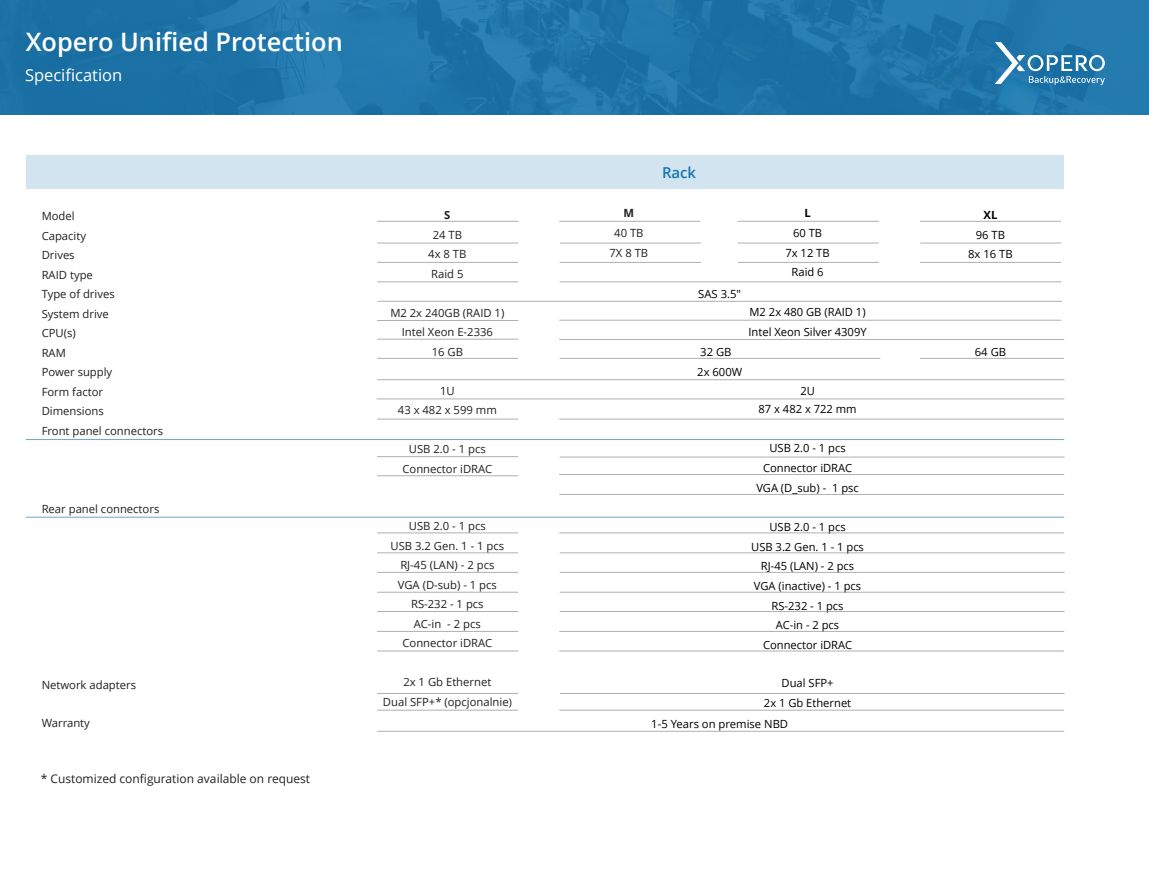
<style>
.page{position:relative;width:1149px;height:894px;background:#fff}
.page>*{position:absolute;margin:0;border:0;box-sizing:border-box;transform-origin:0 0}
.t1{font:600 25.35px "Open Sans";color:#fff}
.t2{font:16.5px "Open Sans";color:#fff}
.t3{font:600 15px "Open Sans";color:#1776af}
.t4{font:12px "Open Sans";color:#231f20}
.t5{font:11.25px/19.5px "Open Sans";color:#231f20;text-align:center}
.t6{font:11.25px/19.6px "Open Sans";color:#000;text-align:center}
.t7{font:700 11.25px "Open Sans";color:#000}
.t8{font:700 11.25px "Open Sans";color:#231f20}
.s1{font-size:10.5px}
</style>
<div class="page">
<div style="left:0;top:0;width:1148px;height:115px;background:#1776af;opacity:.91"></div>
<svg style="left:994px;top:42px;width:110px;height:43px;background:#498fb9"></svg>
<hr style="left:26px;top:439px;width:1037px;height:1px;background:#71abce">
<hr style="left:26px;top:516px;width:1037px;height:1px;background:#d0e3ef">
<div style="left:26px;top:155px;width:1037px;height:34px;background:#d2e4ef"></div>
<hr style="left:560px;top:281px;width:500px;height:1px;background:#c7c7c7">
<hr style="left:559px;top:320px;width:501px;height:1px;background:#c6c6c6">
<hr style="left:559px;top:339px;width:504px;height:1px;background:#b2b2b2">
<hr style="left:559px;top:494px;width:504px;height:1px;background:#b4b4b4">
<hr style="left:559px;top:532px;width:504px;height:1px;background:#cdcdcd">
<hr style="left:560px;top:552px;width:504px;height:1px;background:#c9c9c9">
<hr style="left:560px;top:572px;width:504px;height:1px;background:#b8b8b8">
<hr style="left:560px;top:591px;width:504px;height:1px;background:#e8e8e8">
<hr style="left:560px;top:611px;width:504px;height:1px;background:#afafaf">
<hr style="left:559px;top:631px;width:504px;height:1px;background:#b5b5b5">
<hr style="left:559px;top:650px;width:504px;height:1px;background:#d7d7d7">
<hr style="left:560px;top:693px;width:504px;height:1px;background:#b4b4b4">
<hr style="left:559px;top:709px;width:504px;height:1px;background:#e5e5e5">
<hr style="left:559px;top:474px;width:504px;height:1px;background:#b0b0b0">
<hr style="left:560px;top:456px;width:504px;height:1px;background:#dcdcdc">
<hr style="left:559px;top:418px;width:504px;height:1px;background:#dcdcdc">
<hr style="left:377px;top:398px;width:686px;height:1px;background:#cecece">
<hr style="left:377px;top:379px;width:686px;height:1px;background:#bfbfbf">
<hr style="left:377px;top:281px;width:141px;height:1px;background:#c7c7c7">
<hr style="left:377px;top:221px;width:141px;height:1px;background:#bebebe">
<hr style="left:559px;top:221px;width:141px;height:1px;background:#bebebe">
<hr style="left:737px;top:221px;width:141px;height:1px;background:#bebebe">
<hr style="left:919px;top:221px;width:141px;height:1px;background:#bebebe">
<hr style="left:920px;top:243px;width:140px;height:1px;background:#d4d4d4">
<hr style="left:919px;top:262px;width:141px;height:1px;background:#b7b7b7">
<hr style="left:919px;top:358px;width:144px;height:1px;background:#b8b8b8">
<hr style="left:737px;top:243px;width:141px;height:1px;background:#d4d4d4">
<hr style="left:737px;top:262px;width:141px;height:1px;background:#b7b7b7">
<hr style="left:560px;top:243px;width:140px;height:1px;background:#d4d4d4">
<hr style="left:560px;top:262px;width:140px;height:1px;background:#b7b7b7">
<hr style="left:377px;top:243px;width:141px;height:1px;background:#d4d4d4">
<hr style="left:378px;top:301px;width:683px;height:1px;background:#bebebe">
<hr style="left:560px;top:358px;width:319px;height:1px;background:#b8b8b8">
<hr style="left:377px;top:262px;width:141px;height:1px;background:#b7b7b7">
<hr style="left:377px;top:320px;width:141px;height:1px;background:#b0b0b0">
<hr style="left:377px;top:339px;width:141px;height:1px;background:#c8c8c8">
<hr style="left:377px;top:358px;width:141px;height:1px;background:#b8b8b8">
<hr style="left:377px;top:418px;width:141px;height:1px;background:#dcdcdc">
<hr style="left:377px;top:475px;width:141px;height:1px;background:#c3c3c3">
<hr style="left:377px;top:552px;width:141px;height:1px;background:#c9c9c9">
<hr style="left:377px;top:572px;width:141px;height:1px;background:#b8b8b8">
<hr style="left:377px;top:591px;width:141px;height:1px;background:#e8e8e8">
<hr style="left:377px;top:456px;width:141px;height:1px;background:#bbb">
<hr style="left:377px;top:532px;width:141px;height:1px;background:#cdcdcd">
<hr style="left:377px;top:611px;width:141px;height:1px;background:#afafaf">
<hr style="left:377px;top:631px;width:141px;height:1px;background:#b5b5b5">
<hr style="left:377px;top:693px;width:141px;height:1px;background:#b4b4b4">
<hr style="left:377px;top:709px;width:141px;height:1px;background:#e5e5e5">
<hr style="left:377px;top:650px;width:141px;height:1px;background:#d7d7d7">
<hr style="left:377px;top:730px;width:686px;height:1px;background:#efefef">
<h1 class="t1" style="left:26px;top:32px;width:318px">Xopero Unified Protection</h1>
<h2 class="t2" style="left:25px;top:68px;width:99px">Specification</h2>
<p class="t5" style="left:42px;top:207px;width:123px;text-align:left">Model<br>Capacity<br>Drives<br>RAID type<br>Type of drives<br>System drive<br>CPU(s)<br>RAM<br>Power supply<br>Form factor<br>Dimensions<br>Front panel connectors</p>
<p class="t5" style="left:42px;top:500px;width:119px">Rear panel connectors</p>
<p class="t5" style="left:42px;top:676px;width:96px">Network adapters</p>
<p class="t5" style="left:42px;top:713px;width:50px">Warranty</p>
<p class="t4" style="left:41px;top:774px;width:271px">* Customized configuration available on request</p>
<p class="t8" style="left:444px;top:210px;width:8px">S</p>
<p class="t5" style="left:428px;top:226px;width:40px">24 TB<br>4x 8 TB<br>Raid 5</p>
<p class="t5" style="left:390px;top:304px;width:115px">M2 2x 240GB (RAID 1)<br>Intel Xeon E-2336<br>16 GB</p>
<p class="t5" style="left:398px;top:382px;width:100px">1U<br>43 x 482 x 599 mm</p>
<p class="t5" style="left:402px;top:440px;width:91px">USB 2.0 - 1 pcs<br>Connector iDRAC</p>
<p class="t5" style="left:390px;top:517px;width:115px">USB 2.0 - 1 pcs<br>USB 3.2 Gen. 1 - 1 pcs<br>RJ-45 (LAN) - 2 pcs<br>VGA (D-sub) - 1 pcs<br>RS-232 - 1 pcs<br>AC-in - 2 pcs<br>Connector iDRAC</p>
<p class="t5" style="left:383px;top:673px;width:130px">2x 1 Gb Ethernet<br>Dual SFP+* (opcjonalnie<span class="s1">)</span></p>
<p class="t8" style="left:623px;top:209px;width:12px">M</p>
<p class="t5" style="left:609px;top:224px;width:40px">40 TB<br>7X 8 TB</p>
<h3 class="t3" style="left:661px;top:166px;width:36px">Rack</h3>
<p class="t6" style="left:698px;top:285px;width:44px">SAS 3.5"</p>
<p class="t6" style="left:700px;top:343px;width:33px">32 GB</p>
<p class="t7" style="left:804px;top:209px;width:8px">L</p>
<p class="t6" style="left:785px;top:224px;width:46px">60 TB<br>7x 12 TB<br>Raid 6</p>
<p class="t6" style="left:748px;top:303px;width:120px;text-align:left">M2 2x 480 GB (RAID 1)<br>Intel Xeon Silver 4309Y</p>
<p class="t6" style="left:697px;top:363px;width:47px">2x 600W</p>
<p class="t6" style="left:758px;top:382px;width:100px;line-height:18.1px">2U<br>87 x 482 x 722 mm</p>
<p class="t6" style="left:756px;top:439px;width:104px">USB 2.0 - 1 pcs<br>Connector iDRAC<br>VGA (D_sub) - 1 psc</p>
<p class="t6" style="left:751px;top:518px;width:114px">USB 2.0 - 1 pcs<br>USB 3.2 Gen. 1 - 1 pcs<br>RJ-45 (LAN) - 2 pcs<br>VGA (inactive) - 1 pcs<br>RS-232 - 1 pcs<br>AC-in - 2 pcs<br>Connector iDRAC</p>
<p class="t6" style="left:763px;top:673px;width:89px">Dual SFP+<br>2x 1 Gb Ethernet</p>
<p class="t6" style="left:651px;top:715px;width:138px">1-5 Years on premise NBD</p>
<p class="t7" style="left:983px;top:210px;width:15px">XL</p>
<p class="t6" style="left:967px;top:226px;width:46px">96 TB<br>8x 16 TB</p>
<p class="t6" style="left:974px;top:343px;width:33px">64 GB</p>
</div>
